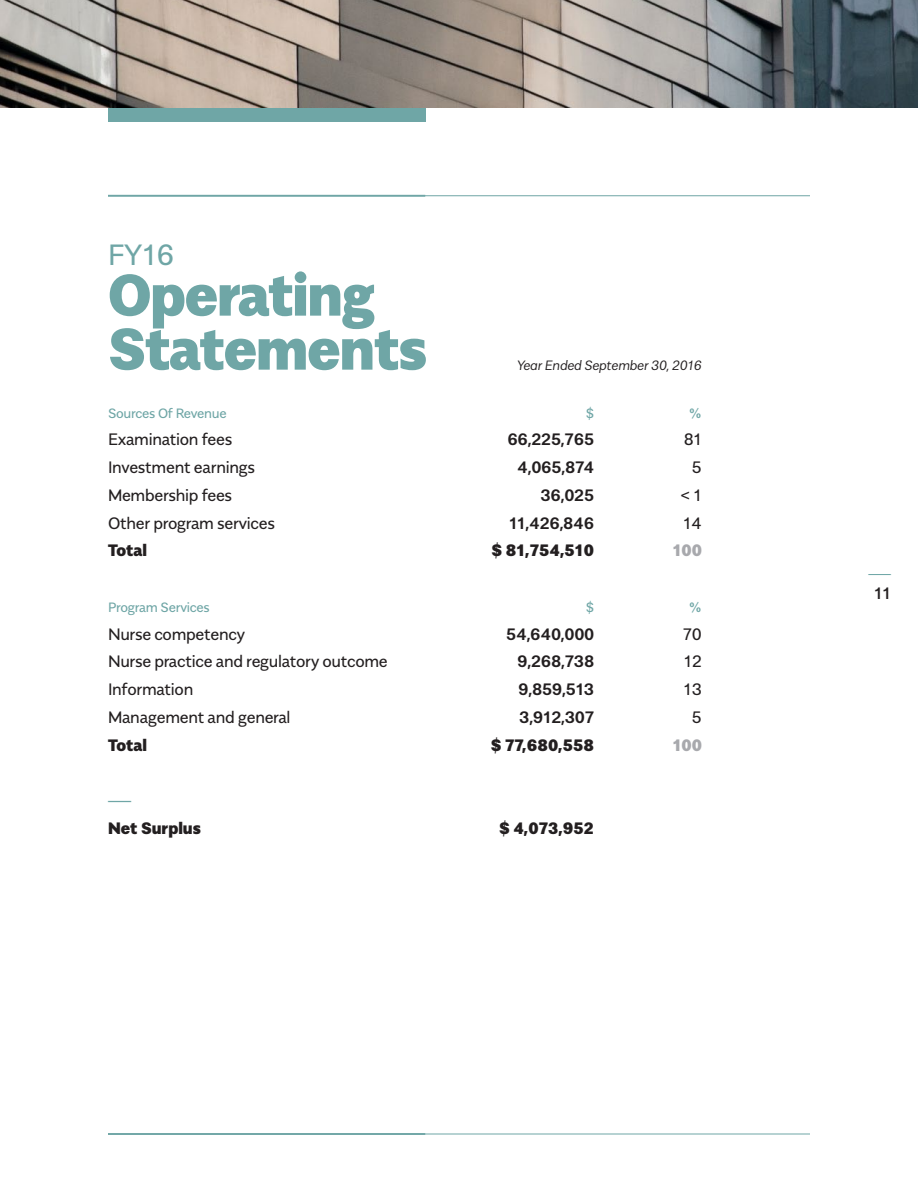
<style>
.page{position:relative;width:918px;height:1188px;background:#fff}
.page>*{position:absolute;margin:0;border:0;box-sizing:border-box;transform-origin:0 0}
.t1{font:900 58.5px/54px "Alergia Normal";letter-spacing:-.02em;color:#6fa6a6}
.Title_Lead-In{font:29.25px "Alergia Normal";color:#6fa6a6}
.Body_Copy{font:16.5px "Alergia Normal";letter-spacing:-.02em;color:#231f20}
.Body_Copy-2{font:600 16.5px "Alergia Normal";letter-spacing:-.02em;color:#231f20}
.Body_Copy-3{font:900 16.5px "Alergia Normal";color:#231f20}
.Body_Copy-4{font:900 16.5px "Alergia Normal";color:#a8a9ad}
.t2{font:500 16.5px "Alergia Normal";color:#231f20}
.Body_Copy-5{font:16.5px "Alergia Normal";color:#6fa6a6;scale:1.75 1}
.t3{font:300 16.5px "Alergia Normal";color:#6fa6a6;scale:1.75 1}
.Body_Copy-6{font:13.5px "Alergia Normal";letter-spacing:-.02em;color:#6fa6a6}
.t4{font:italic 300 13.5px "Alergia Normal";letter-spacing:-.02em;color:#231f20}
</style>
<div class="page">
<hr style="left:108px;top:195px;width:702px;height:1px;background:#6fa6a6">
<hr style="left:108px;top:1134px;width:702px;height:1px;background:#6fa6a6">
<hr style="left:108px;top:195px;width:317px;height:2px;background:#6fa6a6">
<hr style="left:108px;top:1133px;width:317px;height:2px;background:#6fa6a6">
<div style="left:108px;top:0;width:317px;height:122px;background:#6fa6a6"></div>
<img style="left:0;top:0;width:918px;height:108px">
<p class="Title_Lead-In" style="left:108px;top:232px;width:68px">FY16</p>
<p class="t1" style="left:108px;top:262px;width:321px">Operating<br>Statements</p>
<p class="t4" style="left:517px;top:355px;width:187px">Year Ended September 30, 2016</p>
<p class="Body_Copy-6" style="left:108px;top:403px;width:120px">Sources Of Revenue</p>
<p class="Body_Copy-6" style="left:586px;top:403px;width:10px">$</p>
<p class="Body_Copy-6" style="left:689px;top:403px;width:15px">%</p>
<p class="Body_Copy" style="left:108px;top:427px;width:126px">Examination fees</p>
<p class="Body_Copy-2" style="left:507px;top:427px;width:88px">66,225,765</p>
<p class="Body_Copy" style="left:684px;top:427px;width:20px">81</p>
<p class="Body_Copy" style="left:108px;top:455px;width:149px">Investment earnings</p>
<p class="Body_Copy-2" style="left:517px;top:454px;width:79px">4,065,874</p>
<p class="Body_Copy" style="left:692px;top:455px;width:12px">5</p>
<p class="Body_Copy" style="left:108px;top:482px;width:126px">Membership fees</p>
<p class="Body_Copy-2" style="left:541px;top:482px;width:55px">36,025</p>
<p class="Body_Copy" style="left:680px;top:482px;width:23px">&lt; 1</p>
<p class="Body_Copy" style="left:108px;top:510px;width:169px">Other program services</p>
<p class="Body_Copy-2" style="left:509px;top:510px;width:87px">11,426,846</p>
<p class="Body_Copy" style="left:683px;top:510px;width:20px">14</p>
<p class="Body_Copy-3" style="left:108px;top:537px;width:41px">Total</p>
<p class="Body_Copy-3" style="left:492px;top:537px;width:104px">$ 81,754,510</p>
<p class="Body_Copy-4" style="left:673px;top:537px;width:31px">100</p>
<p class="Body_Copy-6" style="left:108px;top:597px;width:103px">Program Services</p>
<p class="Body_Copy-6" style="left:586px;top:597px;width:10px">$</p>
<p class="Body_Copy-6" style="left:689px;top:597px;width:15px">%</p>
<p class="Body_Copy" style="left:108px;top:621px;width:138px">Nurse competency</p>
<p class="Body_Copy-2" style="left:506px;top:621px;width:90px">54,640,000</p>
<p class="Body_Copy" style="left:683px;top:621px;width:21px">70</p>
<p class="Body_Copy" style="left:108px;top:649px;width:281px">Nurse practice and regulatory outcome</p>
<p class="Body_Copy-2" style="left:517px;top:649px;width:79px">9,268,738</p>
<p class="Body_Copy" style="left:684px;top:649px;width:20px">12</p>
<p class="Body_Copy" style="left:108px;top:677px;width:87px">Information</p>
<p class="Body_Copy-2" style="left:518px;top:676px;width:78px">9,859,513</p>
<p class="Body_Copy" style="left:684px;top:677px;width:20px">13</p>
<p class="Body_Copy" style="left:108px;top:704px;width:184px">Management and general</p>
<p class="Body_Copy-2" style="left:519px;top:704px;width:77px">3,912,307</p>
<p class="Body_Copy" style="left:692px;top:704px;width:12px">5</p>
<p class="Body_Copy-3" style="left:108px;top:731px;width:41px">Total</p>
<p class="Body_Copy-3" style="left:491px;top:731px;width:105px">$ 77,680,558</p>
<p class="Body_Copy-4" style="left:673px;top:731px;width:31px">100</p>
<p class="Body_Copy-5" style="left:108px;top:788px;width:15px">—</p>
<p class="Body_Copy-3" style="left:108px;top:815px;width:94px">Net Surplus</p>
<p class="Body_Copy-3" style="left:499px;top:815px;width:96px">$ 4,073,952</p>
<p class="t3" style="left:868px;top:561px;width:14px">—</p>
<p class="t2" style="left:874px;top:580px;width:18px">11</p>
</div>
